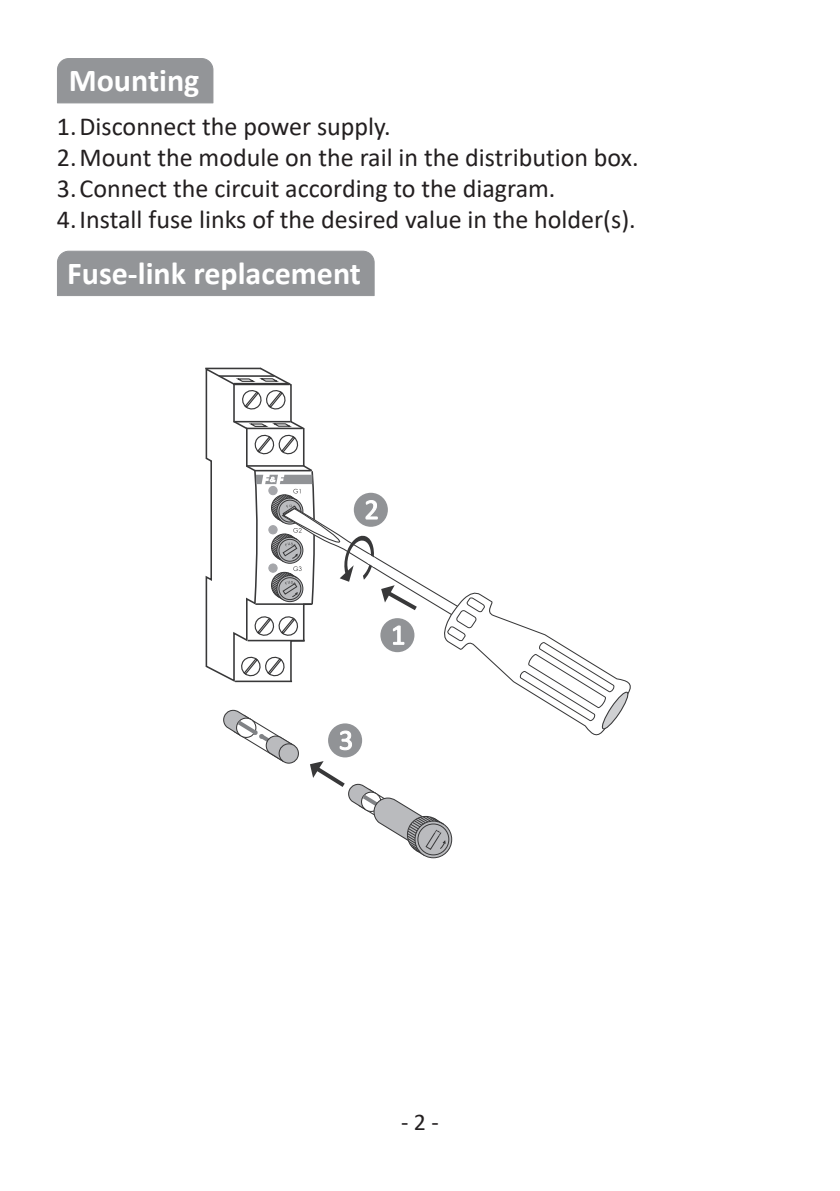
<style>
.page{position:relative;width:840px;height:1191px;background:#fff}
.page>*{position:absolute;margin:0;border:0;box-sizing:border-box;transform-origin:0 0}
.t1{font:700 32px "Calibri";color:#fff}
.t2{font:26px "Calibri";color:#231f20}
.t3{font:24px "Calibri";color:#231f20}
</style>
<div class="page">
<div style="left:414px;top:820px;width:38px;height:38px;border:1px solid #383839;border-radius:50%"></div>
<svg style="left:205px;top:367px;width:426px;height:489px"></svg>
<div style="left:57px;top:58px;width:156px;height:45px;background:#939598"></div>
<div style="left:57px;top:251px;width:317px;height:45px;background:#939598"></div>
<p class="t1" style="left:69px;top:58px;width:132px">Mounting</p>
<p class="t2" style="left:57px;top:108px;width:335px">1. Disconnect the power supply.</p>
<p class="t2" style="left:57px;top:139px;width:583px">2. Mount the module on the rail in the distribution box.</p>
<p class="t2" style="left:57px;top:170px;width:500px">3. Connect the circuit according to the diagram.</p>
<p class="t2" style="left:57px;top:201px;width:580px">4. Install fuse links of the desired value in the holder(s).</p>
<p class="t1" style="left:67px;top:250px;width:295px">Fuse-link replacement</p>
<p class="t3" style="left:401px;top:1105px;width:39px">- 2 -</p>
</div>
